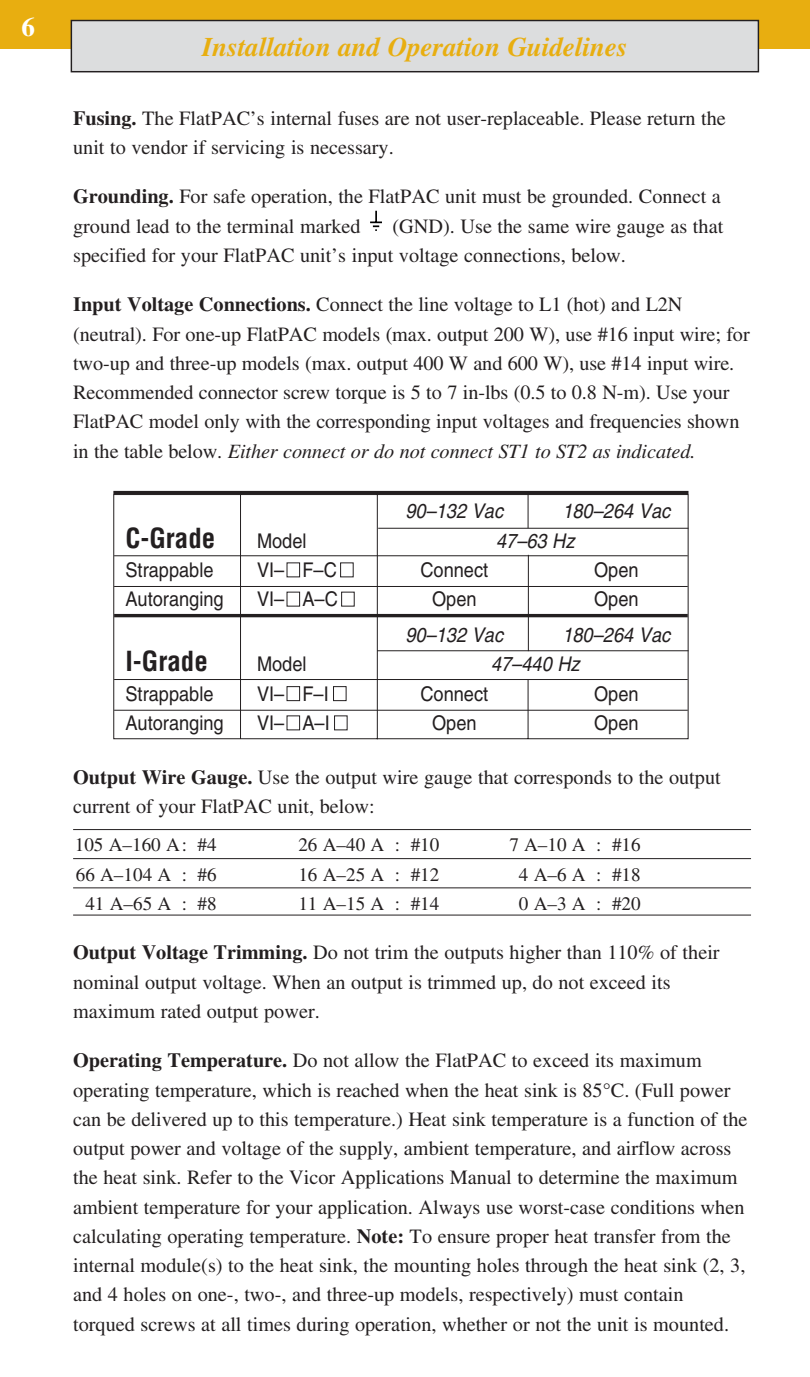
<style>
.page{position:relative;width:810px;height:1377px;background:#fff}
.page>*{position:absolute;margin:0;border:0;box-sizing:border-box;transform-origin:0 0}
.t1{font:italic 700 27px "Times";color:#e8ae10}
.t2{font:700 condensed 27px "Helvetica";color:#231f20}
.t3{font:700 27px "Times";color:#fff}
.t4{font:20.25px/29.2px "Times";color:#231f20}
.t5{font:20.25px "Helvetica";color:#231f20;scale:.9 1}
.t6{font:italic 20.25px "Helvetica";color:#231f20;scale:.9 1}
.t7{font:19.12px "Times";color:#231f20}
.s1{font-weight:700}
.s2{font-style:italic}
.s3{color:#fff}
</style>
<div class="page">
<hr style="left:73px;top:829px;width:678px;height:1px;background:#231f20">
<hr style="left:73px;top:858px;width:678px;height:1px;background:#231f20">
<hr style="left:73px;top:887px;width:678px;height:1px;background:#231f20">
<hr style="left:73px;top:915px;width:678px;height:1px;background:#231f20">
<svg style="left:370px;top:211px;width:12px;height:20px"></svg>
<div style="left:0;top:0;width:810px;height:49px;background:#e8ae10"></div>
<div style="left:71px;top:21px;width:687px;height:51px;background:#dcddde"></div>
<div style="left:71px;top:20px;width:688px;height:52px;border:1px solid #231f20"></div>
<svg style="left:113px;top:492px;width:576px;height:248px"></svg>
<hr style="left:377px;top:650px;width:311px;height:1px;background:#231f20">
<hr style="left:378px;top:528px;width:310px;height:1px;background:#231f20">
<hr style="left:528px;top:492px;width:1px;height:36px;background:#231f20">
<hr style="left:113px;top:491px;width:575px;height:3px;background:#231f20">
<h1 class="t3" style="left:22px;top:17px;width:15px">6</h1>
<h1 class="t1" style="left:202px;top:37px;width:427px">Installation and Operation Guidelines</h1>
<p class="t4" style="left:73px;top:105px;width:654px"><span class="s1">Fusing.</span> The FlatPAC’s internal fuses are not user-replaceable. Please return the unit to vendor if servicing is necessary.</p>
<p class="t4" style="left:73px;top:184px;width:649px"><span class="s1">Grounding.</span> For safe operation, the FlatPAC unit must be grounded. Connect a ground lead to the terminal marked</p>
<p class="t4" style="left:73px;top:213px;width:652px;text-indent:319px">(GND). Use the same wire gauge as that specified for your FlatPAC unit’s input voltage connections, below.</p>
<p class="t4" style="left:73px;top:292px;width:678px"><span class="s1">Input Voltage Connections.</span> Connect the line voltage to L1 (hot) and L2N (neutral). For one-up FlatPAC models (max. output 200 W), use #16 input wire; for two-up and three-up models (max. output 400 W and 600 W), use #14 input wire.<br>Recommended connector screw torque is 5 to 7 in-lbs (0.5 to 0.8 N-m). Use your FlatPAC model only with the corresponding input voltages and frequencies shown in the table below. <span class="s2">Either connect or do not connect ST1 to ST2 as indicated.</span></p>
<p class="t6" style="left:405px;top:504px;width:110px">90–132 Vac</p>
<p class="t6" style="left:562px;top:504px;width:121px">180–264 Vac</p>
<h1 class="t2" style="left:125px;top:527px;width:91px">C-Grade</h1>
<p class="t5" style="left:257px;top:533px;width:57px">Model</p>
<p class="t6" style="left:496px;top:533px;width:89px">47–63 Hz</p>
<p class="t5" style="left:125px;top:562px;width:99px">Strappable</p>
<p class="t5" style="left:257px;top:562px;width:109px">VI–<span class="s3">■</span>F–C <span class="s3">■</span></p>
<p class="t5" style="left:420px;top:562px;width:77px">Connect</p>
<p class="t5" style="left:594px;top:562px;width:51px">Open</p>
<p class="t5" style="left:125px;top:592px;width:111px">Autoranging</p>
<p class="t5" style="left:257px;top:592px;width:110px">VI–<span class="s3">■</span>A–C <span class="s3">■</span></p>
<p class="t5" style="left:432px;top:592px;width:51px">Open</p>
<p class="t5" style="left:594px;top:592px;width:51px">Open</p>
<p class="t6" style="left:405px;top:628px;width:110px">90–132 Vac</p>
<p class="t6" style="left:562px;top:628px;width:121px">180–264 Vac</p>
<h1 class="t2" style="left:125px;top:651px;width:84px">I-Grade</h1>
<p class="t5" style="left:257px;top:657px;width:57px">Model</p>
<p class="t6" style="left:491px;top:657px;width:100px">47–440 Hz</p>
<p class="t5" style="left:125px;top:686px;width:99px">Strappable</p>
<p class="t5" style="left:257px;top:686px;width:101px">VI–<span class="s3">■</span>F–I <span class="s3">■</span></p>
<p class="t5" style="left:420px;top:686px;width:77px">Connect</p>
<p class="t5" style="left:594px;top:686px;width:51px">Open</p>
<p class="t5" style="left:125px;top:715px;width:111px">Autoranging</p>
<p class="t5" style="left:257px;top:715px;width:102px">VI–<span class="s3">■</span>A–I <span class="s3">■</span></p>
<p class="t5" style="left:432px;top:715px;width:51px">Open</p>
<p class="t5" style="left:594px;top:715px;width:51px">Open</p>
<p class="t4" style="left:73px;top:764px;width:649px"><span class="s1">Output Wire Gauge.</span> Use the output wire gauge that corresponds to the output current of your FlatPAC unit, below:</p>
<p class="t7" style="left:75px;top:838px;width:143px">105 A–160 A : #4</p>
<p class="t7" style="left:298px;top:838px;width:142px">26 A–40 A : #10</p>
<p class="t7" style="left:509px;top:838px;width:133px">7 A–10 A : #16</p>
<p class="t7" style="left:76px;top:867px;width:142px">66 A–104 A : #6</p>
<p class="t7" style="left:298px;top:867px;width:142px">16 A–25 A : #12</p>
<p class="t7" style="left:519px;top:867px;width:123px">4 A–6 A : #18</p>
<p class="t7" style="left:85px;top:896px;width:133px">41 A–65 A : #8</p>
<p class="t7" style="left:298px;top:896px;width:142px">11 A–15 A : #14</p>
<p class="t7" style="left:519px;top:896px;width:123px">0 A–3 A : #20</p>
<p class="t4" style="left:73px;top:940px;width:648px"><span class="s1">Output Voltage Trimming.</span> Do not trim the outputs higher than 110% of their nominal output voltage. When an output is trimmed up, do not exceed its maximum rated output power.</p>
<p class="t4" style="left:73px;top:1048px;width:676px"><span class="s1">Operating Temperature.</span> Do not allow the FlatPAC to exceed its maximum operating temperature, which is reached when the heat sink is 85°C. (Full power can be delivered up to this temperature.) Heat sink temperature is a function of the output power and voltage of the supply, ambient temperature, and airflow across the heat sink. Refer to the Vicor Applications Manual to determine the maximum ambient temperature for your application. Always use worst-case conditions when calculating operating temperature. <span class="s1">Note:</span> To ensure proper heat transfer from the internal module(s) to the heat sink, the mounting holes through the heat sink (2, 3, and 4 holes on one-, two-, and three-up models, respectively) must contain torqued screws at all times during operation, whether or not the unit is mounted.</p>
</div>
